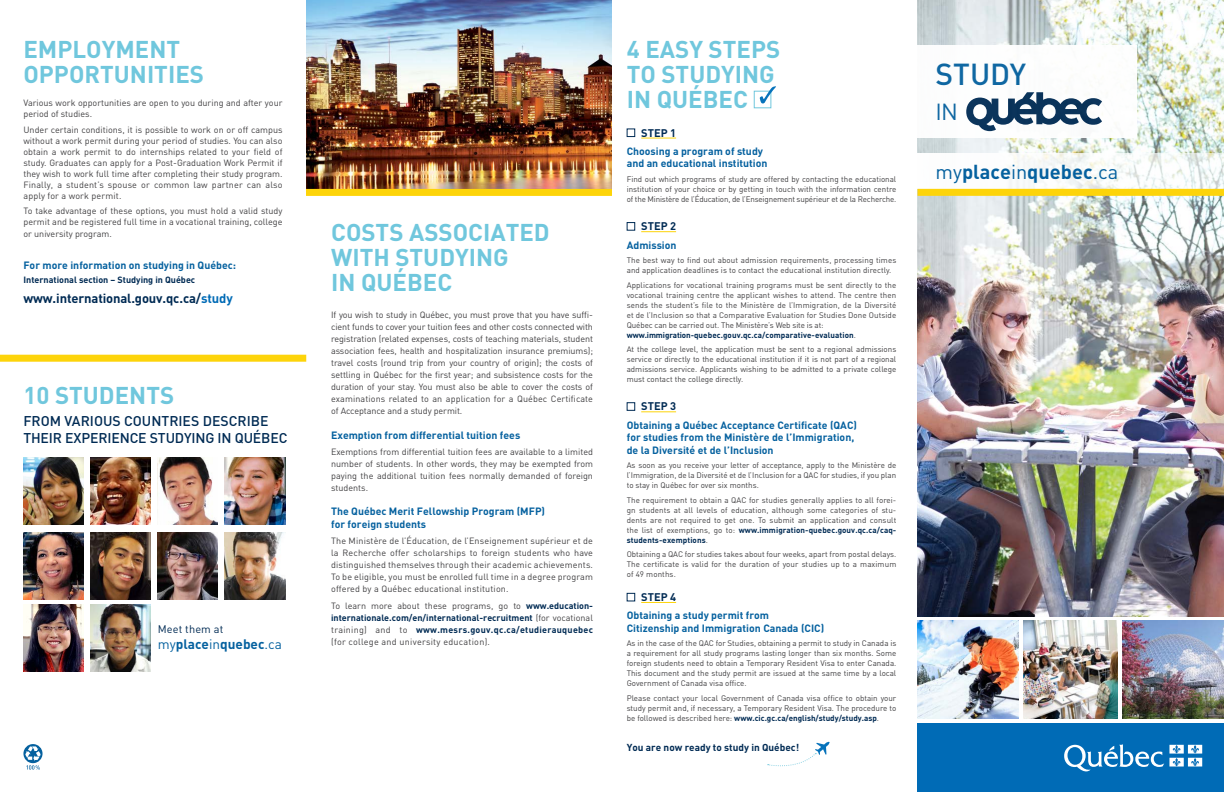
<style>
.page{position:relative;width:1224px;height:792px;background:#fff}
.page>*{position:absolute;margin:0;border:0;box-sizing:border-box;transform-origin:0 0}
.t1{font:500 30px "DIN";color:#05619f}
.t2{font:700 24px/25px "DIN";color:#70c7dd}
.t3{font:23px "DIN";color:#05619f}
.t4{font:700 20px "DIN";color:#05619f}
.t5{font:500 14px/17px "DIN";letter-spacing:-.01em;color:#002b54}
.t6{font:700 13.6px "DIN";color:#05619f}
.t7{font:700 13px "DIN";letter-spacing:-.01em;color:#002b54}
.t8{font:700 11px "DIN";color:#002b54}
.t9{font:11px "DIN";letter-spacing:.01em;color:#002b54}
.t10{font:700 10.5px/12.5px "DIN";color:#05619f}
.t11{font:700 10px "DIN";color:#002b54}
.t12{font:9px/12px "DIN";color:#414042;text-align:justify}
.t13{font:700 9px "DIN";color:#002b54}
.t14{font:8px/10px "DIN";letter-spacing:.01em;color:#414042;text-align:justify}
.s1{color:#006bb6}
.s2{font-weight:400}
.s3{font-weight:700;color:#002b54}
</style>
<div class="page">
<div style="left:918px;top:723px;width:306px;height:69px;background:#006bb6"></div>
<img style="left:306px;top:0;width:306px;height:189px">
<div style="left:754px;top:91px;width:17px;height:17px;border:1px solid #70c7dd"></div>
<div style="left:0;top:355px;width:306px;height:7px;background:#fdd40a"></div>
<img style="left:23px;top:458px;width:61px;height:67px">
<img style="left:91px;top:458px;width:60px;height:67px">
<img style="left:225px;top:458px;width:60px;height:67px">
<img style="left:158px;top:458px;width:60px;height:67px">
<img style="left:23px;top:532px;width:61px;height:67px">
<img style="left:91px;top:532px;width:60px;height:67px">
<img style="left:158px;top:532px;width:60px;height:67px">
<img style="left:225px;top:532px;width:60px;height:67px">
<img style="left:23px;top:604px;width:61px;height:67px">
<img style="left:91px;top:604px;width:60px;height:67px">
<svg style="left:768px;top:741px;width:62px;height:26px"></svg>
<svg style="left:760px;top:86px;width:16px;height:17px"></svg>
<img style="left:918px;top:0;width:306px;height:616px">
<img style="left:1123px;top:621px;width:101px;height:97px">
<img style="left:1024px;top:621px;width:94px;height:97px">
<img style="left:918px;top:621px;width:101px;height:97px">
<svg style="left:1064px;top:744px;width:138px;height:28px"></svg>
<div style="left:902px;top:153px;width:322px;height:36px;background:#fff"></div>
<div style="left:918px;top:45px;width:219px;height:93px;background:#fff"></div>
<svg style="left:966px;top:92px;width:136px;height:39px"></svg>
<div style="left:918px;top:189px;width:306px;height:7px;background:#fdd40a"></div>
<div style="left:306px;top:189px;width:306px;height:7px;background:#fdd40a"></div>
<hr style="left:641px;top:138px;width:35px;height:1px;background:#fdd40a">
<hr style="left:641px;top:231px;width:35px;height:1px;background:#fdd40a">
<hr style="left:641px;top:411px;width:35px;height:1px;background:#fdd40a">
<hr style="left:641px;top:602px;width:35px;height:1px;background:#fdd40a">
<div style="left:627px;top:128px;width:8px;height:9px;border:1px solid #002b54"></div>
<div style="left:627px;top:222px;width:8px;height:9px;border:1px solid #002b54"></div>
<div style="left:627px;top:402px;width:8px;height:9px;border:1px solid #002b54"></div>
<div style="left:627px;top:593px;width:8px;height:8px;border:1px solid #002b54"></div>
<svg style="left:23px;top:744px;width:20px;height:26px"></svg>
<h2 class="t2" style="left:23px;top:36px;width:182px">EMPLOYMENT<br>OPPORTUNITIES</h2>
<p class="t12" style="left:23px;top:98px;width:261px;line-height:11px">Various work opportunities are open to you during and after your period of studies.</p>
<p class="t12" style="left:23px;top:124px;width:261px;line-height:11px">Under certain conditions, it is possible to work on or off campus without a work permit during your period of studies. You can also obtain a work permit to do internships related to your field of study. Graduates can apply for a Post-Graduation Work Permit if they wish to work full time after completing their study program.<br>Finally, a student’s spouse or common law partner can also apply for a work permit.</p>
<p class="t12" style="left:23px;top:206px;width:261px;line-height:11px">To take advantage of these options, you must hold a valid study permit and be registered full time in a vocational training, college</p>
<p class="t12" style="left:23px;top:228px;width:90px">or university program.</p>
<h3 class="t10" style="left:23px;top:259px;width:214px">For more information on studying in Québec:</h3>
<p class="t13" style="left:23px;top:274px;width:173px">International section – Studying in Québec</p>
<h3 class="t7" style="left:23px;top:290px;width:211px">www.international.gouv.qc.ca/<span class="s1">study</span></h3>
<h2 class="t2" style="left:23px;top:382px;width:152px">10 STUDENTS</h2>
<h3 class="t5" style="left:23px;top:412px;width:266px">FROM VARIOUS COUNTRIES DESCRIBE<br>THEIR EXPERIENCE STUDYING IN QUÉBEC</h3>
<h3 class="t9" style="left:158px;top:623px;width:67px">Meet them at</h3>
<h3 class="t6" style="left:158px;top:636px;width:126px"><span class="s2">my</span>place<span class="s2">in</span>quebec<span class="s2">.ca</span></h3>
<h2 class="t2" style="left:331px;top:218px;width:220px">COSTS ASSOCIATED<br>WITH STUDYING<br>IN QUÉBEC</h2>
<p class="t12" style="left:331px;top:309px;width:263px">If you wish to study in Québec, you must prove that you have suffi&shy;cient funds to cover your tuition fees and other costs connected with registration (related expenses, costs of teaching materials, student association fees, health and hospitalization insurance premiums); travel costs (round trip from your country of origin); the costs of settling in Québec for the first year; and subsistence costs for the duration of your stay. You must also be able to cover the costs of examinations related to an application for a Québec Certificate of Acceptance and a study permit.</p>
<h3 class="t10" style="left:331px;top:428px;width:191px">Exemption from differential tuition fees</h3>
<p class="t12" style="left:331px;top:446px;width:263px">Exemptions from differential tuition fees are available to a limited number of students. In other words, they may be exempted from paying the additional tuition fees normally demanded of foreign students.</p>
<h3 class="t10" style="left:331px;top:505px;width:216px">The Québec Merit Fellowship Program (MFP) for foreign students</h3>
<p class="t12" style="left:331px;top:535px;width:263px">The Ministère de l’Éducation, de l’Enseignement supérieur et de la Recherche offer scholarships to foreign students who have distinguished themselves through their academic achievements.<br>To be eligible, you must be enrolled full time in a degree program offered by a Québec educational institution.</p>
<p class="t12" style="left:331px;top:599px;width:263px">To learn more about these programs, go to <span class="s3">www.education&shy;internationale.com/en/international-recruitment</span> (for vocational training) and to <span class="s3">www.mesrs.gouv.qc.ca/etudierauquebec </span>(for college and university education).</p>
<h2 class="t2" style="left:627px;top:36px;width:155px">4 EASY STEPS<br>TO STUDYING<br>IN QUÉBEC</h2>
<h3 class="t8" style="left:641px;top:125px;width:36px">STEP 1</h3>
<h3 class="t10" style="left:627px;top:145px;width:142px">Choosing a program of study and an educational institution</h3>
<p class="t14" style="left:627px;top:174px;width:271px">Find out which programs of study are offered by contacting the educational institution of your choice or by getting in touch with the information centre of the Ministère de l’Éducation, de l’Enseignement supérieur et de la Recherche.</p>
<h3 class="t8" style="left:641px;top:219px;width:36px">STEP 2</h3>
<h3 class="t10" style="left:627px;top:238px;width:51px">Admission</h3>
<p class="t14" style="left:627px;top:255px;width:271px">The best way to find out about admission requirements, processing times and application deadlines is to contact the educational institution directly.</p>
<p class="t14" style="left:627px;top:280px;width:271px;text-align:left">Applications for vocational training programs must be sent directly to the vocational training centre the applicant wishes to attend. The centre then sends the student’s file to the Ministère de l’Immigration, de la Diversité et de l’Inclusion so that a Comparative Evaluation for Studies Done Outside Québec can be carried out. The Ministère’s Web site is at: <span class="s3">www.immigration-quebec.gouv.qc.ca/comparative-evaluation</span>.</p>
<p class="t14" style="left:627px;top:344px;width:271px">At the college level, the application must be sent to a regional admissions service or directly to the educational institution if it is not part of a regional admissions service. Applicants wishing to be admitted to a private college must contact the college directly.</p>
<h3 class="t8" style="left:641px;top:399px;width:36px">STEP 3</h3>
<h3 class="t10" style="left:627px;top:418px;width:232px">Obtaining a Québec Acceptance Certificate (QAC) for studies from the Ministère de l’Immigration, de la Diversité et de l’Inclusion</h3>
<p class="t14" style="left:627px;top:460px;width:271px">As soon as you receive your letter of acceptance, apply to the Ministère de l’Immigration, de la Diversité et de l’Inclusion for a QAC for studies, if you plan to stay in Québec for over six months.</p>
<p class="t14" style="left:627px;top:495px;width:271px">The requirement to obtain a QAC for studies generally applies to all forei&shy;gn students at all levels of education, although some categories of stu&shy;dents are not required to get one. To submit an application and consult the list of exemptions, go to: <span class="s3">www.immigration-quebec.gouv.qc.ca/caq&shy;students-exemptions</span>.</p>
<p class="t14" style="left:627px;top:549px;width:271px">Obtaining a QAC for studies takes about four weeks, apart from postal delays.<br>The certificate is valid for the duration of your studies up to a maximum of 49 months.</p>
<h3 class="t8" style="left:641px;top:590px;width:36px">STEP 4</h3>
<h3 class="t10" style="left:627px;top:609px;width:199px">Obtaining a study permit from<br>Citizenship and Immigration Canada (CIC)</h3>
<p class="t14" style="left:627px;top:638px;width:271px">As in the case of the QAC for Studies, obtaining a permit to study in Canada is a requirement for all study programs lasting longer than six months. Some foreign students need to obtain a Temporary Resident Visa to enter Canada.<br>This document and the study permit are issued at the same time by a local Government of Canada visa office.</p>
<p class="t14" style="left:627px;top:693px;width:271px">Please contact your local Government of Canada visa office to obtain your study permit and, if necessary, a Temporary Resident Visa. The procedure to be followed is described here: <span class="s3">www.cic.gc.ca/english/study/study.asp</span>.</p>
<p class="t11" style="left:627px;top:741px;width:174px">You are now ready to study in Québec!</p>
<h1 class="t1" style="left:936px;top:55px;width:92px">STUDY</h1>
<h3 class="t3" style="left:936px;top:98px;width:24px">IN</h3>
<h3 class="t4" style="left:936px;top:159px;width:184px"><span class="s2">my</span>place<span class="s2">in</span>quebec<span class="s2">.ca</span></h3>
</div>
